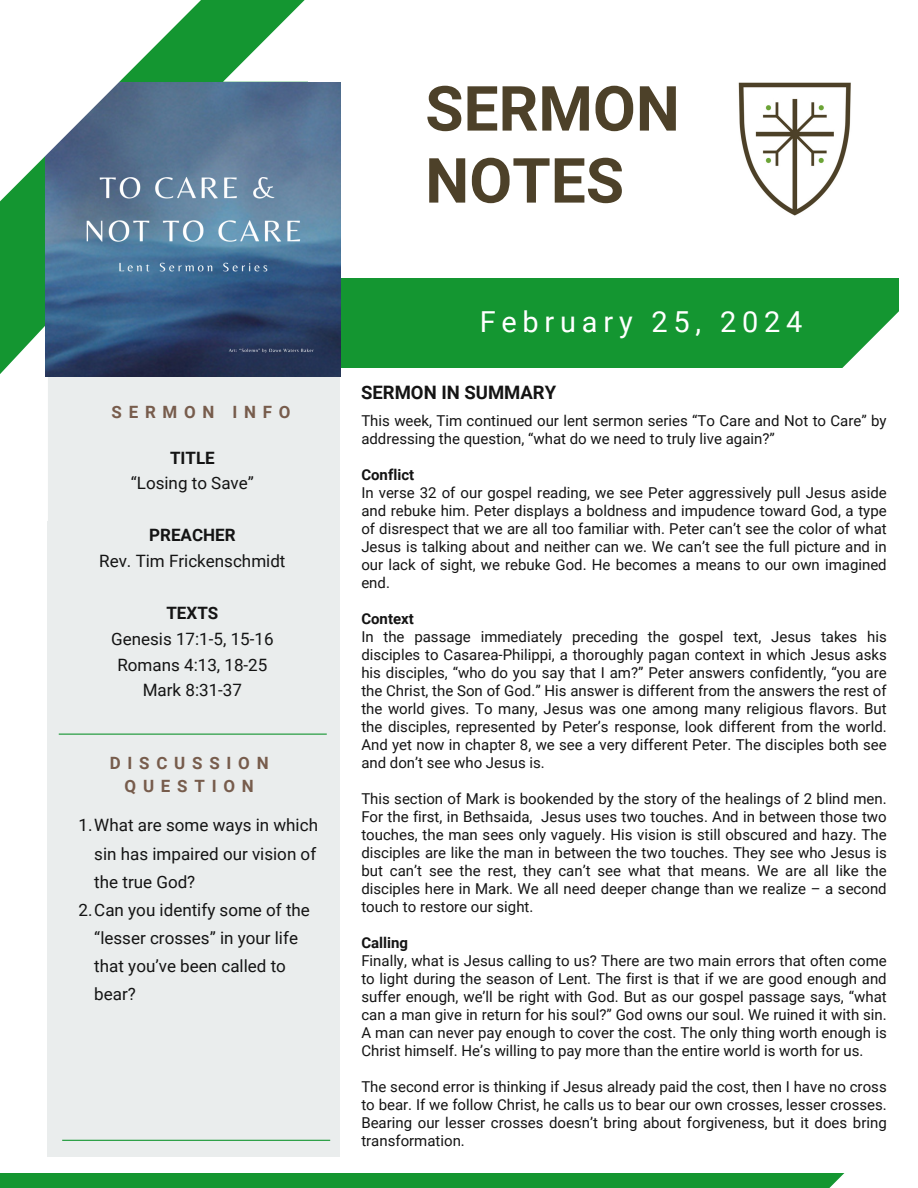
<style>
.page{position:relative;width:918px;height:1188px;background:#fff}
.page>*{position:absolute;margin:0;border:0;box-sizing:border-box;transform-origin:0 0}
.t1{font:700 62.25px/72px "Roboto";color:#4d4129}
.t2{font:28.95px "Roboto";letter-spacing:.2em;color:#fff}
.t3{font:700 18.45px "Roboto";color:#141414}
.t4{font:16.95px/28.2px "Roboto";color:#141414;text-align:center}
.t5{font:700 16.95px/23.7px "Roboto";letter-spacing:.4em;color:#775c4c;text-align:center}
.t6{font:700 16.95px "Roboto";color:#141414}
.t7{font:15px/18px "Roboto";color:#141414;text-align:justify}
.t8{font:700 15px "Roboto";color:#141414}
</style>
<div class="page">
<div style="left:0;top:0;width:307px;height:508px;background:#149631"></div>
<div style="left:48px;top:92px;width:292px;height:1065px;background:#eaeded"></div>
<div style="left:0;top:323px;width:48px;height:198px;background:#fff"></div>
<svg style="left:223px;top:0;width:85px;height:82px"></svg>
<div style="left:265px;top:278px;width:634px;height:89px;background:#149631"></div>
<img style="left:46px;top:82px;width:294px;height:295px">
<div style="left:0;top:1173px;width:914px;height:15px;background:#149631"></div>
<svg style="left:829px;top:1173px;width:85px;height:15px"></svg>
<svg style="left:805px;top:311px;width:94px;height:57px"></svg>
<hr style="left:59px;top:734px;width:268px;height:1px;background:#149631">
<svg style="left:0;top:0;width:201px;height:201px;background:#a5bcbe"></svg>
<img style="left:738px;top:82px;width:113px;height:134px">
<hr style="left:62px;top:1140px;width:268px;height:1px;background:#149631">
<p class="t5" style="left:112px;top:400px;width:180px">SERMON INFO</p>
<p class="t6" style="left:170px;top:448px;width:46px">TITLE</p>
<p class="t4" style="left:131px;top:469px;width:125px">“Losing to Save”</p>
<p class="t6" style="left:149px;top:525px;width:88px">PREACHER</p>
<p class="t4" style="left:99px;top:547px;width:188px">Rev. Tim Frickenschmidt</p>
<p class="t6" style="left:166px;top:603px;width:53px">TEXTS</p>
<p class="t4" style="left:111px;top:626px;width:164px;line-height:25.8px">Genesis 17:1-5, 15-16<br>Romans 4:13, 18-25<br>Mark 8:31-37</p>
<h3 class="t5" style="left:110px;top:751px;width:160px">DISCUSSION<br>QUESTION</h3>
<p class="t4" style="left:94px;top:812px;width:225px;text-align:justify;text-indent:-16px">1.What are some ways in which sin has impaired our vision of the true God?</p>
<p class="t4" style="left:94px;top:896px;width:217px;text-align:left;text-indent:-16px">2.Can you identify some of the “lesser crosses” in your life that you’ve been called to bear?</p>
<h3 class="t1" style="left:425px;top:73px;width:256px">SERMON<br>NOTES</h3>
<h1 class="t2" style="left:480px;top:305px;width:324px">February 25, 2024</h1>
<p class="t3" style="left:361px;top:382px;width:197px">SERMON IN SUMMARY</p>
<p class="t7" style="left:361px;top:412px;width:527px">This week, Tim continued our lent sermon series “To Care and Not to Care” by addressing the question, “what do we need to truly live again?”</p>
<h2 class="t8" style="left:361px;top:467px;width:54px">Conflict</h2>
<h3 class="t7" style="left:361px;top:484px;width:527px">In verse 32 of our gospel reading, we see Peter aggressively pull Jesus aside and rebuke him. Peter displays a boldness and impudence toward God, a type of disrespect that we are all too familiar with. Peter can’t see the color of what Jesus is talking about and neither can we. We can’t see the full picture and in our lack of sight, we rebuke God. He becomes a means to our own imagined end.</h3>
<p class="t8" style="left:361px;top:611px;width:54px">Context</p>
<p class="t7" style="left:361px;top:628px;width:527px">In the passage immediately preceding the gospel text, Jesus takes his disciples to Casarea-Philippi, a thoroughly pagan context in which Jesus asks his disciples, “who do you say that I am?” Peter answers confidently, “you are the Christ, the Son of God.” His answer is different from the answers the rest of the world gives. To many, Jesus was one among many religious flavors. But the disciples, represented by Peter’s response, look different from the world.<br>And yet now in chapter 8, we see a very different Peter. The disciples both see and don’t see who Jesus is.</p>
<p class="t7" style="left:361px;top:790px;width:527px">This section of Mark is bookended by the story of the healings of 2 blind men.<br>For the first, in Bethsaida, Jesus uses two touches. And in between those two touches, the man sees only vaguely. His vision is still obscured and hazy. The disciples are like the man in between the two touches. They see who Jesus is but can’t see the rest, they can’t see what that means. We are all like the disciples here in Mark. We all need deeper change than we realize – a second touch to restore our sight.</p>
<p class="t8" style="left:361px;top:935px;width:48px">Calling</p>
<p class="t7" style="left:361px;top:952px;width:527px">Finally, what is Jesus calling to us? There are two main errors that often come to light during the season of Lent. The first is that if we are good enough and suffer enough, we’ll be right with God. But as our gospel passage says, “what can a man give in return for his soul?” God owns our soul. We ruined it with sin.<br>A man can never pay enough to cover the cost. The only thing worth enough is Christ himself. He’s willing to pay more than the entire world is worth for us.</p>
<p class="t7" style="left:361px;top:1078px;width:527px">The second error is thinking if Jesus already paid the cost, then I have no cross to bear. If we follow Christ, he calls us to bear our own crosses, lesser crosses.<br>Bearing our lesser crosses doesn’t bring about forgiveness, but it does bring transformation.</p>
</div>
